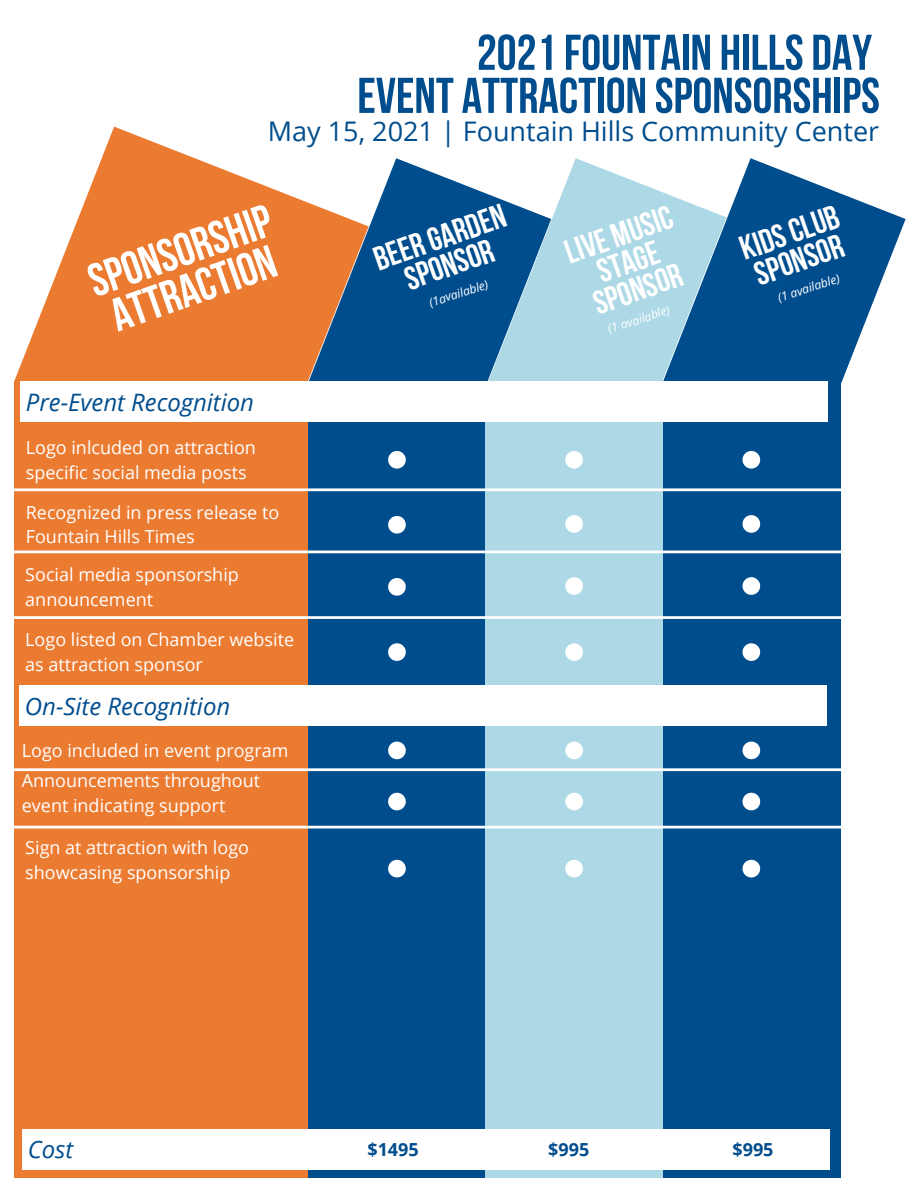
<style>
.page{position:relative;width:918px;height:1188px;background:#fff}
.page>*{position:absolute;margin:0;border:0;box-sizing:border-box;transform-origin:0 0}
.t1{font:50.1px "Bebas Neue Cyrillic";color:#004d8d}
.t2{font:46.5px "Bebas Neue Cyrillic";color:#fff}
.t3{font:33.6px/28.8px "Bebas Neue Cyrillic";color:#fff;text-align:center}
.t4{font:27px "Open Sans";color:#004d8d}
.t5{font:italic 24px "Open Sans";color:#004d8d}
.t6{font:18px/24.8px "Open Sans";color:#fff}
.t7{font:700 18px "Open Sans";color:#004d8d}
.t8{font:italic 12px "Open Sans";color:#fff}
</style>
<div class="page">
<div style="left:14px;top:381px;width:295px;height:796px;background:#ec7b32"></div>
<div style="left:308px;top:381px;width:178px;height:796px;background:#004d8d"></div>
<div style="left:486px;top:381px;width:177px;height:796px;background:#add8e6"></div>
<div style="left:663px;top:381px;width:177px;height:796px;background:#004d8d"></div>
<svg style="left:14px;top:127px;width:294px;height:295px;fill:#ec7b32"></svg>
<svg style="left:308px;top:158px;width:177px;height:264px;background:#496f92"></svg>
<svg style="left:485px;top:158px;width:178px;height:290px;fill:#add8e6"></svg>
<svg style="left:663px;top:158px;width:243px;height:285px;fill:#004d8d"></svg>
<div style="left:19px;top:685px;width:808px;height:41px;background:#fff"></div>
<svg style="left:388px;top:451px;width:18px;height:18px"></svg>
<svg style="left:565px;top:451px;width:18px;height:18px"></svg>
<svg style="left:743px;top:451px;width:17px;height:18px"></svg>
<svg style="left:388px;top:516px;width:18px;height:18px"></svg>
<svg style="left:565px;top:515px;width:18px;height:18px"></svg>
<svg style="left:743px;top:515px;width:17px;height:18px"></svg>
<svg style="left:388px;top:643px;width:18px;height:18px"></svg>
<svg style="left:565px;top:643px;width:18px;height:18px"></svg>
<svg style="left:388px;top:578px;width:18px;height:18px"></svg>
<svg style="left:565px;top:577px;width:18px;height:18px"></svg>
<svg style="left:743px;top:577px;width:17px;height:18px"></svg>
<svg style="left:743px;top:643px;width:17px;height:18px"></svg>
<svg style="left:388px;top:742px;width:18px;height:17px"></svg>
<svg style="left:565px;top:742px;width:18px;height:17px"></svg>
<svg style="left:743px;top:742px;width:17px;height:17px"></svg>
<svg style="left:14px;top:488px;width:827px;height:3px;background:#ebebec"></svg>
<hr style="left:14px;top:551px;width:826px;height:2px;background:#fff">
<svg style="left:14px;top:616px;width:827px;height:3px;background:#f4f4f4"></svg>
<svg style="left:14px;top:768px;width:827px;height:3px;background:#efeff0"></svg>
<div style="left:22px;top:1129px;width:808px;height:40px;background:#fff"></div>
<hr style="left:14px;top:826px;width:826px;height:2px;background:#fff">
<div style="left:20px;top:381px;width:808px;height:40px;background:#fff"></div>
<svg style="left:388px;top:793px;width:18px;height:17px"></svg>
<svg style="left:565px;top:793px;width:18px;height:17px"></svg>
<svg style="left:743px;top:793px;width:17px;height:17px"></svg>
<svg style="left:388px;top:860px;width:18px;height:17px"></svg>
<svg style="left:565px;top:860px;width:18px;height:17px"></svg>
<svg style="left:743px;top:860px;width:17px;height:17px"></svg>
<p class="t1" style="left:477px;top:32px;width:397px">2021FOUNTAIN HILLS DAY</p>
<p class="t1" style="left:357px;top:75px;width:524px">EVENT ATTRACTION SPONSORSHIPS</p>
<p class="t4" style="left:268px;top:112px;width:613px">May 15, 2021 | Fountain Hills Community Center</p>
<p class="t2" style="left:84px;top:264px;width:193px;rotate:-19deg">SPONSORSHIP</p>
<p class="t2" style="left:106px;top:298px;width:173px;rotate:-19deg">ATTRACTION</p>
<p class="t5" style="left:26px;top:385px;width:230px">Pre-Event Recognition</p>
<p class="t6" style="left:26px;top:435px;width:232px">Logo inlcuded on attraction specific social media posts</p>
<p class="t6" style="left:26px;top:499px;width:255px">Recognized in press release to<br>Fountain Hills Times</p>
<p class="t6" style="left:25px;top:561px;width:215px">Social media sponsorship announcement</p>
<p class="t6" style="left:25px;top:627px;width:270px">Logo listed on Chamber website as attraction sponsor</p>
<p class="t5" style="left:25px;top:689px;width:207px">On-Site Recognition</p>
<p class="t6" style="left:22px;top:738px;width:268px">Logo included in event program</p>
<p class="t6" style="left:22px;top:768px;width:240px">Announcements throughout event indicating support</p>
<p class="t6" style="left:25px;top:835px;width:225px">Sign at attraction with logo showcasing sponsorship</p>
<p class="t3" style="left:371px;top:249px;width:139px;rotate:-19deg">BEER GARDEN</p>
<p class="t3" style="left:402px;top:269px;width:94px;rotate:-19deg">SPONSOR</p>
<p class="t8" style="left:427px;top:294px;width:63px;rotate:-18deg">(1available)</p>
<p class="t3" style="left:562px;top:242px;width:114px;rotate:-19deg">LIVEMUSIC</p>
<p class="t3" style="left:582px;top:266px;width:94px;rotate:-19deg">STAGE<br>SPONSOR</p>
<p class="t8" style="left:606px;top:321px;width:66px;rotate:-18deg">(1 available)</p>
<p class="t3" style="left:737px;top:239px;width:105px;rotate:-19deg">KIDSCLUB</p>
<p class="t3" style="left:752px;top:264px;width:94px;rotate:-19deg">SPONSOR</p>
<p class="t8" style="left:775px;top:290px;width:66px;rotate:-18deg">(1 available)</p>
<p class="t5" style="left:28px;top:1133px;width:47px">Cost</p>
<p class="t7" style="left:367px;top:1136px;width:53px">$1495</p>
<p class="t7" style="left:548px;top:1136px;width:43px">$995</p>
<p class="t7" style="left:733px;top:1136px;width:43px">$995</p>
</div>
